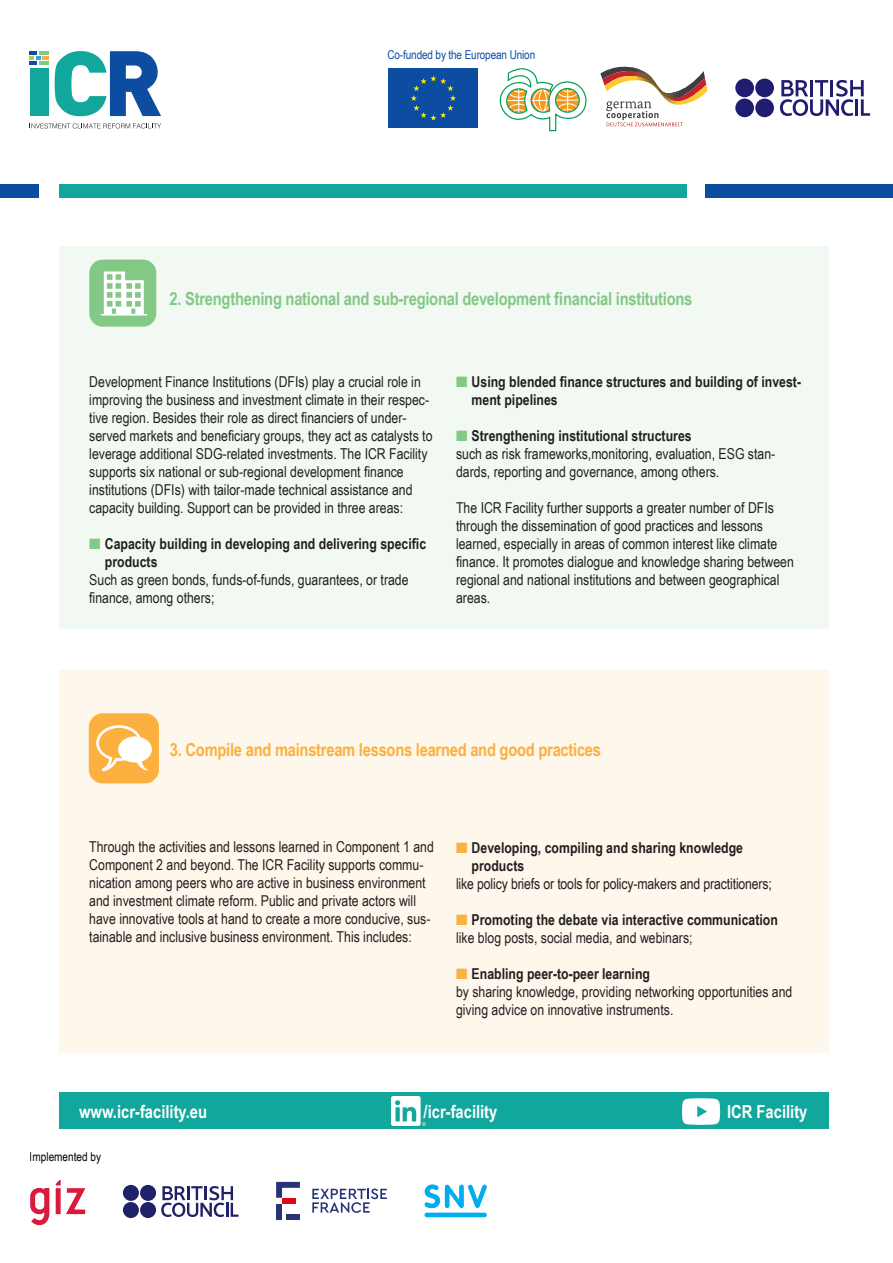
<style>
.page{position:relative;width:893px;height:1263px;background:#fff}
.page>*{position:absolute;margin:0;border:0;box-sizing:border-box;transform-origin:0 0}
.t1{font:700 18px "Arial Narrow";letter-spacing:-.015em;color:#84c886}
.t2{font:700 18px "Arial Narrow";letter-spacing:-.015em;color:#fbb03f}
.t3{font:700 18px "Arial Narrow";color:#fff}
.t4{font:15px/18px "Arial Narrow";color:#231f20}
.t5{font:700 15px/18px "Arial Narrow";color:#231f20}
.t6{font:12.15px "Arial Narrow";letter-spacing:-.01em;color:#0d4da1}
.t7{font:12.15px "Arial Narrow";color:#000}
.s1{color:#84c886}
.s2{color:#fbb03f}
</style>
<div class="page">
<div style="left:60px;top:670px;width:769px;height:383px;background:#fef7ec"></div>
<div style="left:60px;top:246px;width:769px;height:383px;background:#f2f9f3"></div>
<div style="left:389px;top:68px;width:89px;height:60px;background:#0d4da1"></div>
<svg style="left:411px;top:75px;width:45px;height:46px"></svg>
<svg style="left:600px;top:66px;width:107px;height:60px"></svg>
<svg style="left:500px;top:68px;width:86px;height:63px"></svg>
<svg style="left:780px;top:80px;width:90px;height:36px"></svg>
<div style="left:735px;top:99px;width:19px;height:18px;background:#201c70;border-radius:50%"></div>
<div style="left:755px;top:99px;width:19px;height:18px;background:#201c70;border-radius:50%"></div>
<div style="left:735px;top:79px;width:19px;height:18px;background:#201c70;border-radius:50%"></div>
<div style="left:755px;top:79px;width:19px;height:18px;background:#201c70;border-radius:50%"></div>
<div style="left:30px;top:68px;width:18px;height:48px;background:#12a79d"></div>
<svg style="left:30px;top:51px;width:18px;height:14px"></svg>
<svg style="left:55px;top:51px;width:106px;height:65px"></svg>
<svg style="left:31px;top:123px;width:130px;height:5px"></svg>
<div style="left:0;top:184px;width:38px;height:14px;background:#0d4da1"></div>
<div style="left:706px;top:184px;width:187px;height:14px;background:#0d4da1"></div>
<div style="left:60px;top:184px;width:627px;height:14px;background:#12a79d"></div>
<div style="left:89px;top:713px;width:70px;height:70px;background:#fbb03f;border-radius:14px"></div>
<svg style="left:96px;top:725px;width:56px;height:46px"></svg>
<div style="left:89px;top:260px;width:67px;height:67px;background:#84c886;border-radius:13px"></div>
<svg style="left:101px;top:271px;width:46px;height:45px"></svg>
<svg style="left:425px;top:1184px;width:62px;height:24px"></svg>
<div style="left:425px;top:1212px;width:62px;height:5px;background:#00adef;border-radius:2px"></div>
<div style="left:276px;top:1204px;width:6px;height:15px;background:#263475"></div>
<svg style="left:276px;top:1182px;width:24px;height:16px"></svg>
<div style="left:286px;top:1213px;width:14px;height:6px;background:#263475"></div>
<div style="left:282px;top:1198px;width:13px;height:6px;background:#e30613"></div>
<svg style="left:312px;top:1188px;width:75px;height:25px"></svg>
<svg style="left:161px;top:1186px;width:78px;height:31px"></svg>
<div style="left:123px;top:1202px;width:16px;height:16px;background:#202267;border-radius:50%"></div>
<div style="left:140px;top:1202px;width:16px;height:16px;background:#202267;border-radius:50%"></div>
<div style="left:123px;top:1185px;width:16px;height:16px;background:#202267;border-radius:50%"></div>
<div style="left:140px;top:1185px;width:16px;height:16px;background:#202267;border-radius:50%"></div>
<svg style="left:30px;top:1188px;width:19px;height:37px"></svg>
<svg style="left:56px;top:1180px;width:29px;height:34px"></svg>
<div style="left:60px;top:1092px;width:769px;height:37px;background:#12a79d"></div>
<img style="left:391px;top:1096px;width:34px;height:29px">
<svg style="left:682px;top:1098px;width:38px;height:27px"></svg>
<p class="t6" style="left:387px;top:45px;width:149px">Co-funded by the European Union</p>
<p class="t1" style="left:170px;top:285px;width:524px">2. Strengthening national and sub-regional development financial institutions</p>
<p class="t4" style="left:89px;top:372px;width:345px">Development Finance Institutions (DFIs) play a crucial role in improving the business and investment climate in their respec&shy;tive region. Besides their role as direct financiers of under&shy;served markets and beneficiary groups, they act as catalysts to leverage additional SDG-related investments. The ICR Facility supports six national or sub-regional development finance institutions (DFIs) with tailor-made technical assistance and capacity building. Support can be provided in three areas:</p>
<p class="t5" style="left:105px;top:534px;width:323px;text-indent:-16px"><span class="s1">■</span> Capacity building in developing and delivering specific products</p>
<p class="t4" style="left:89px;top:570px;width:321px">Such as green bonds, funds-of-funds, guarantees, or trade finance, among others;</p>
<p class="t5" style="left:472px;top:372px;width:331px;text-indent:-16px"><span class="s1">■</span> Using blended finance structures and building of invest&shy;ment pipelines</p>
<p class="t5" style="left:456px;top:426px;width:237px"><span class="s1">■</span> Strengthening institutional structures</p>
<p class="t4" style="left:456px;top:445px;width:321px">such as risk frameworks,monitoring, evaluation, ESG stan&shy;dards, reporting and governance, among others.</p>
<p class="t4" style="left:456px;top:499px;width:339px">The ICR Facility further supports a greater number of DFIs through the dissemination of good practices and lessons learned, especially in areas of common interest like climate finance. It promotes dialogue and knowledge sharing between regional and national institutions and between geographical areas.</p>
<p class="t2" style="left:170px;top:736px;width:433px">3. Compile and mainstream lessons learned and good practices</p>
<p class="t4" style="left:89px;top:837px;width:346px">Through the activities and lessons learned in Component 1 and Component 2 and beyond. The ICR Facility supports commu&shy;nication among peers who are active in business environment and investment climate reform. Public and private actors will have innovative tools at hand to create a more conducive, sus&shy;tainable and inclusive business environment. This includes:</p>
<p class="t5" style="left:472px;top:837px;width:273px;text-indent:-16px"><span class="s2">■</span> Developing, compiling and sharing knowledge products</p>
<p class="t4" style="left:456px;top:874px;width:317px">like policy briefs or tools for policy-makers and practitioners;</p>
<p class="t5" style="left:456px;top:909px;width:323px"><span class="s2">■</span> Promoting the debate via interactive communication</p>
<p class="t4" style="left:456px;top:928px;width:238px">like blog posts, social media, and webinars;</p>
<p class="t5" style="left:456px;top:963px;width:195px"><span class="s2">■</span> Enabling peer-to-peer learning</p>
<p class="t4" style="left:456px;top:982px;width:338px">by sharing knowledge, providing networking opportunities and giving advice on innovative instruments.</p>
<p class="t3" style="left:79px;top:1098px;width:130px">www.icr-facility.eu</p>
<p class="t3" style="left:424px;top:1098px;width:75px">/icr-facility</p>
<p class="t3" style="left:727px;top:1098px;width:82px">ICR Facility</p>
<p class="t7" style="left:30px;top:1148px;width:73px">Implemented by</p>
</div>
